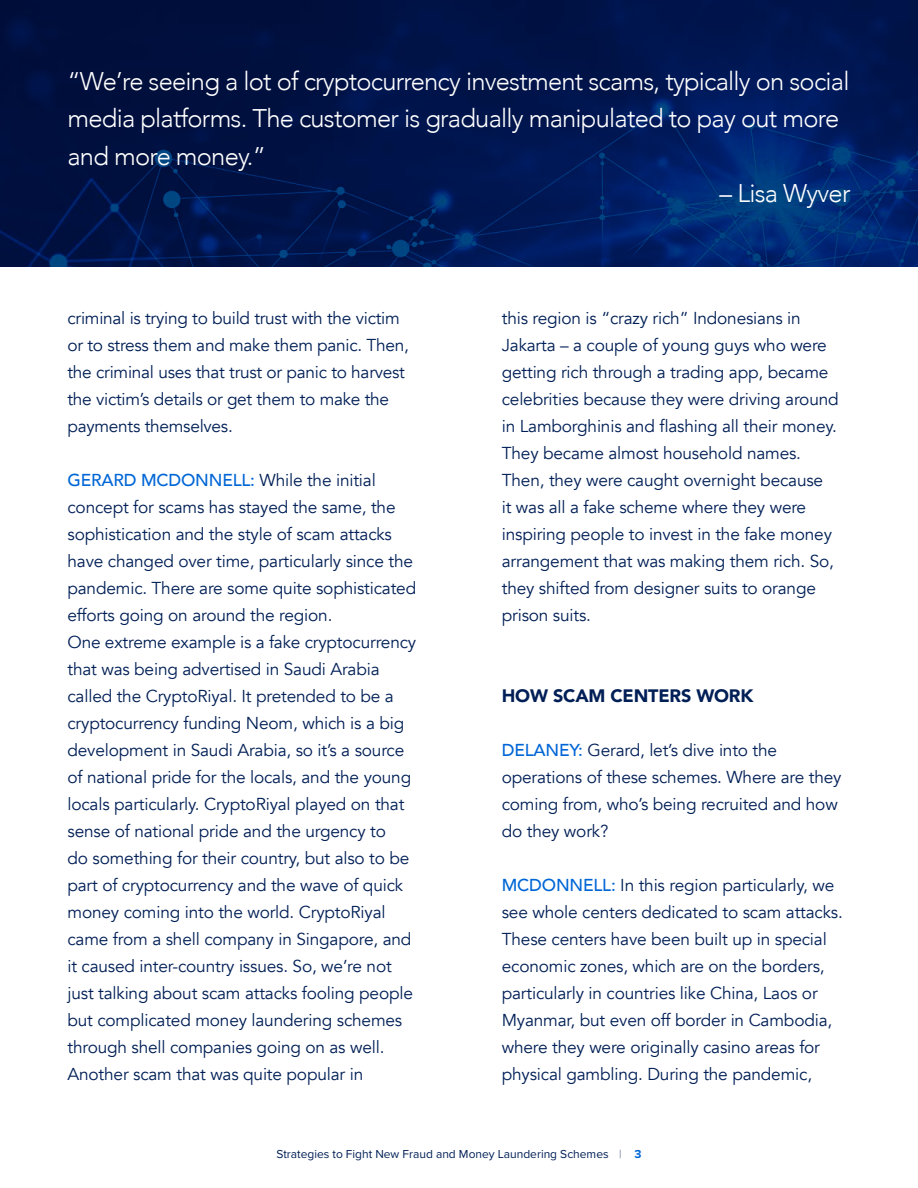
<style>
.page{position:relative;width:918px;height:1188px;background:#fff}
.page>*{position:absolute;margin:0;border:0;box-sizing:border-box;transform-origin:0 0}
.t1{font:300 25.5px/37.5px "Avenir";letter-spacing:-.03em;color:#fff}
.t2{font:900 18px "Avenir";letter-spacing:-.01em;color:#001f56}
.t3{font:17.25px/27px "Avenir";letter-spacing:-.01em;color:#001f56}
.t4{font:12px "Proxima Nova";color:#001f56}
.s1{font-weight:500;color:#0066d6}
.s2{font-family:"Proxima Nova T";font-weight:100}
.s3{font-weight:700;color:#0066d6}
</style>
<div class="page">
<img style="left:0;top:0;width:918px;height:266px">
<h1 class="t1" style="left:68px;top:62px;width:783px">“We’re seeing a lot of cryptocurrency investment scams, typically on social media platforms. The customer is gradually manipulated to pay out more and more money.”</h1>
<h1 class="t1" style="left:720px;top:175px;width:132px">– Lisa Wyver</h1>
<p class="t3" style="left:68px;top:305px;width:343px">criminal is trying to build trust with the victim or to stress them and make them panic. Then, the criminal uses that trust or panic to harvest the victim’s details or get them to make the payments themselves.</p>
<p class="t3" style="left:68px;top:467px;width:350px"><span class="s1">GERARD MCDONNELL:</span> While the initial concept for scams has stayed the same, the sophistication and the style of scam attacks have changed over time, particularly since the pandemic. There are some quite sophisticated efforts going on around the region.<br>One extreme example is a fake cryptocurrency that was being advertised in Saudi Arabia called the CryptoRiyal. It pretended to be a cryptocurrency funding Neom, which is a big development in Saudi Arabia, so it’s a source of national pride for the locals, and the young locals particularly. CryptoRiyal played on that sense of national pride and the urgency to<br>do something for their country, but also to be part of cryptocurrency and the wave of quick money coming into the world. CryptoRiyal came from a shell company in Singapore, and it caused inter-country issues. So, we’re not just talking about scam attacks fooling people but complicated money laundering schemes through shell companies going on as well.<br>Another scam that was quite popular in</p>
<p class="t3" style="left:502px;top:305px;width:338px">this region is “crazy rich” Indonesians in Jakarta – a couple of young guys who were getting rich through a trading app, became celebrities because they were driving around in Lamborghinis and flashing all their money.<br>They became almost household names.<br>Then, they were caught overnight because<br>it was all a fake scheme where they were inspiring people to invest in the fake money arrangement that was making them rich. So, they shifted from designer suits to orange prison suits.</p>
<p class="t2" style="left:502px;top:680px;width:253px">HOW SCAM CENTERS WORK</p>
<p class="t3" style="left:502px;top:737px;width:341px"><span class="s1">DELANEY:</span> Gerard, let’s dive into the operations of these schemes. Where are they coming from, who’s being recruited and how do they work?</p>
<p class="t3" style="left:502px;top:872px;width:343px"><span class="s1">MCDONNELL:</span> In this region particularly, we see whole centers dedicated to scam attacks.<br>These centers have been built up in special economic zones, which are on the borders, particularly in countries like China, Laos or Myanmar, but even off border in Cambodia, where they were originally casino areas for physical gambling. During the pandemic,</p>
<p class="t4" style="left:277px;top:1145px;width:366px">Strategies to Fight New Fraud and Money Laundering Schemes <span class="s2">|</span> <span class="s3">3</span></p>
</div>
